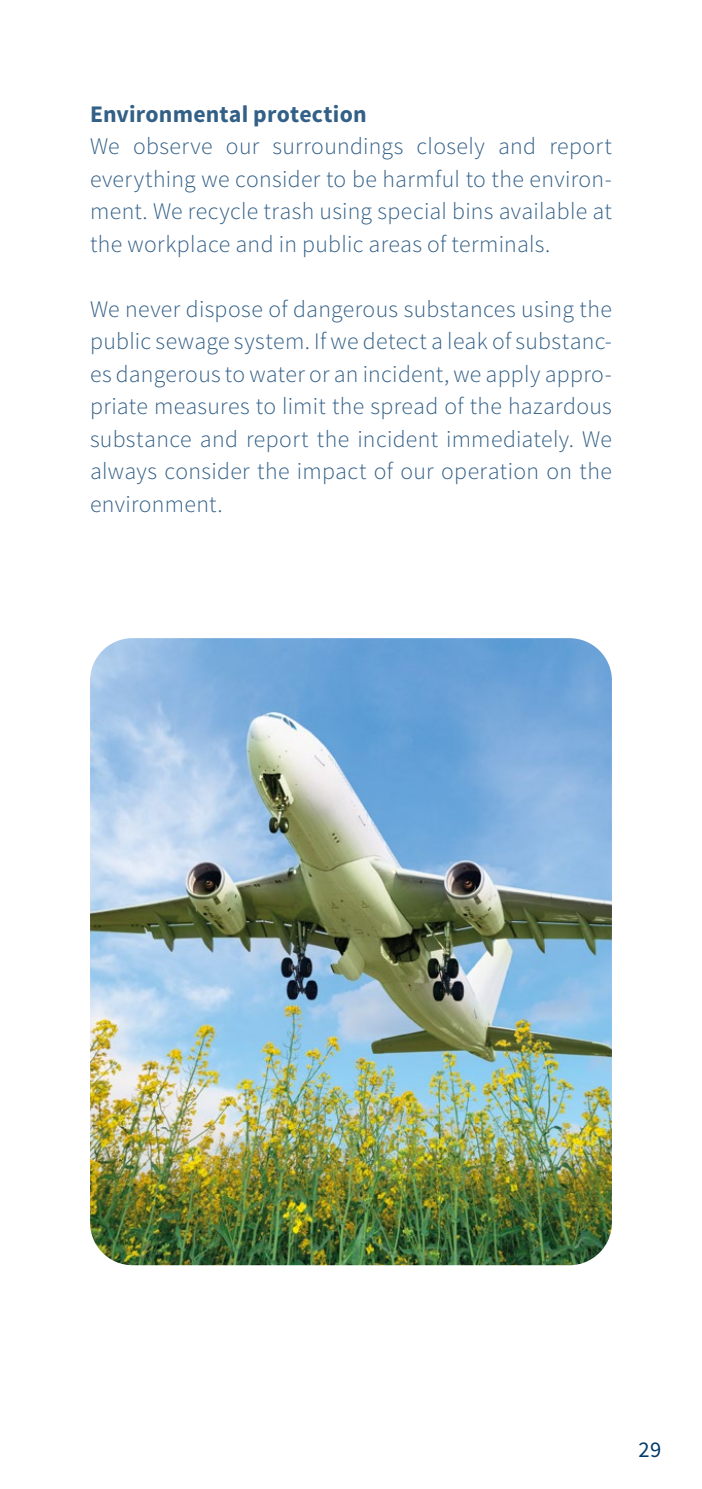
<style>
.page{position:relative;width:702px;height:1489px;background:#fff}
.page>*{position:absolute;margin:0;border:0;box-sizing:border-box;transform-origin:0 0}
.t1{font:300 23.75px/32.5px "Source Sans Pro";letter-spacing:.01em;color:#336087;text-align:justify}
.t2{font:700 23.75px "Source Sans Pro";letter-spacing:.005em;color:#336087}
.t3{font:22.5px "Source Sans Pro";color:#003869}
</style>
<div class="page">
<img style="left:90px;top:638px;width:522px;height:627px">
<p class="t2" style="left:90px;top:99px;width:278px">Environmental protection</p>
<p class="t1" style="left:90px;top:130px;width:523px">We observe our surroundings closely and report everything we consider to be harmful to the environ&shy;ment. We recycle trash using special bins available at the workplace and in public areas of terminals.</p>
<p class="t1" style="left:90px;top:293px;width:523px">We never dispose of dangerous substances using the public sewage system. If we detect a leak of substanc&shy;es dangerous to water or an incident, we apply appro&shy;priate measures to limit the spread of the hazardous substance and report the incident immediately. We always consider the impact of our operation on the environment.</p>
<p class="t3" style="left:638px;top:1434px;width:24px">29</p>
</div>
